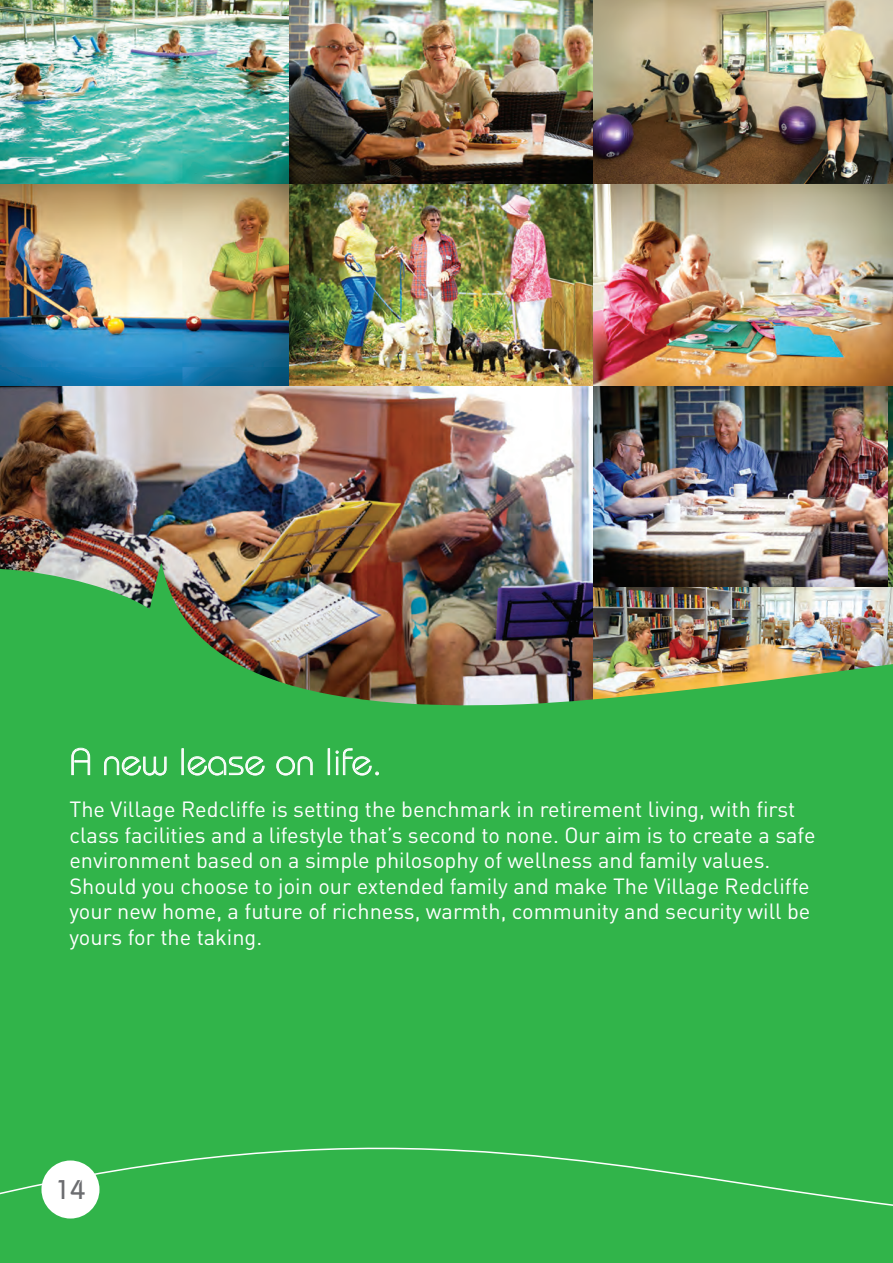
<style>
.page{position:relative;width:893px;height:1263px;background:#fff}
.page>*{position:absolute;margin:0;border:0;box-sizing:border-box;transform-origin:0 0}
.t1{font:300 37.05px "Bauhaus Std";color:#fff}
.t2{font:500 27px "Bauhaus Std";color:#6c6d70}
.t3{font:21.75px/25.5px "DIN";color:#fff}
</style>
<div class="page">
<img style="left:593px;top:188px;width:300px;height:341px">
<img style="left:0;top:386px;width:592px;height:143px">
<img style="left:0;top:0;width:590px;height:184px">
<img style="left:0;top:184px;width:593px;height:202px">
<img style="left:889px;top:385px;width:4px;height:144px">
<img style="left:590px;top:0;width:303px;height:188px">
<img style="left:0;top:529px;width:893px;height:556px">
<svg style="left:71px;top:748px;width:19px;height:27px"></svg>
<svg style="left:104px;top:756px;width:63px;height:19px"></svg>
<div style="left:182px;top:748px;width:2px;height:27px;border:1px solid #fff"></div>
<svg style="left:188px;top:756px;width:77px;height:19px"></svg>
<svg style="left:276px;top:756px;width:37px;height:19px"></svg>
<div style="left:328px;top:748px;width:2px;height:27px;border:1px solid #fff"></div>
<svg style="left:336px;top:748px;width:43px;height:27px"></svg>
<div style="left:0;top:1085px;width:893px;height:178px;background:#31b44a"></div>
<h1 class="t1" style="left:69px;top:740px;width:314px">A new lease on life.</h1>
<p class="t3" style="left:69px;top:796px;width:748px">The Village Redcliffe is setting the benchmark in retirement living, with first class facilities and a lifestyle that’s second to none. Our aim is to create a safe environment based on a simple philosophy of wellness and family values.<br>Should you choose to join our extended family and make The Village Redcliffe your new home, a future of richness, warmth, community and security will be yours for the taking.</p>
<p class="t2" style="left:55px;top:1174px;width:32px">14</p>
</div>
